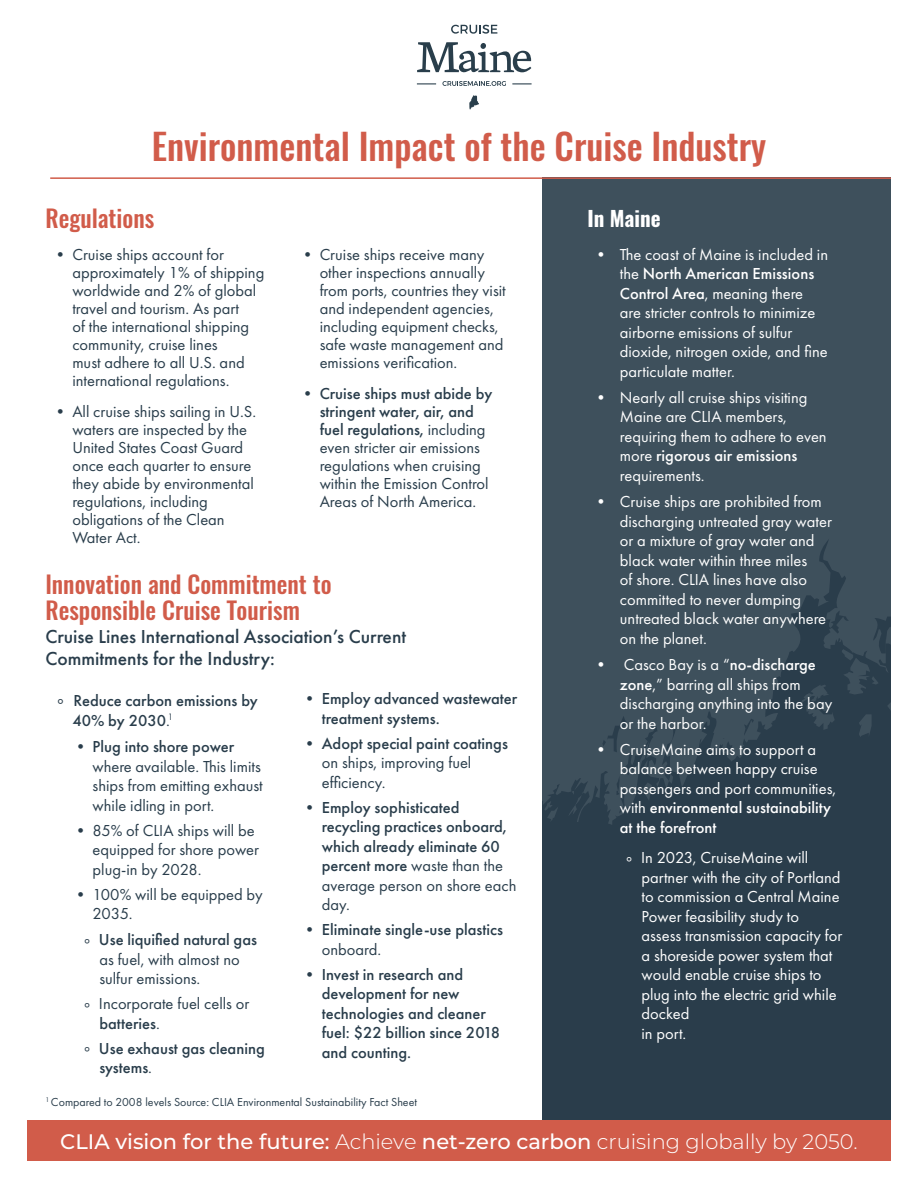
<style>
.page{position:relative;width:918px;height:1188px;background:#fff}
.page>*{position:absolute;margin:0;border:0;box-sizing:border-box;transform-origin:0 0}
.t1{font:500 36px "Oswald";color:#d15c4a}
.t2{font:500 24px/25.5px "Oswald";color:#d15c4a}
.t3{font:500 21px "Montserrat";color:#fff}
.t4{font:700 21px "Oswald";color:#fff}
.t5{font:500 19.5px/21.6px "Futura PT";color:#293d4b}
.t6{font:16.5px/18px "Futura PT";color:#293d4b}
.t7{font:16.5px/19.5px "Futura PT";color:#fff}
.t8{font:500 16.5px/19.5px "Futura PT";color:#293d4b}
.t9{font:12px "Futura PT";color:#293d4b}
.s1{font-weight:500}
.s2{font-weight:400;font-size:18px}
.s3{font-weight:400}
.s4{font-weight:300}
</style>
<div class="page">
<div style="left:542px;top:177px;width:349px;height:943px;background:#2a3d4b"></div>
<svg style="left:542px;top:179px;width:349px;height:646px;fill:#3e505c"></svg>
<div style="left:27px;top:1120px;width:864px;height:41px;background:#d15c4a"></div>
<svg style="left:469px;top:95px;width:10px;height:15px"></svg>
<svg style="left:417px;top:42px;width:114px;height:30px"></svg>
<svg style="left:512px;top:83px;width:20px;height:1px"></svg>
<svg style="left:417px;top:83px;width:19px;height:1px"></svg>
<svg style="left:451px;top:25px;width:46px;height:9px"></svg>
<svg style="left:442px;top:81px;width:64px;height:5px"></svg>
<hr style="left:50px;top:177px;width:841px;height:2px;background:#d15c4a">
<h1 class="t1" style="left:152px;top:121px;width:616px">Environmental Impact of the Cruise Industry</h1>
<h2 class="t2" style="left:45px;top:206px;width:110px">Regulations</h2>
<p class="t6" style="left:72px;top:245px;width:194px;text-indent:-20px">• Cruise ships account for approximately 1% of shipping worldwide and 2% of global travel and tourism. As part<br>of the international shipping community, cruise lines<br>must adhere to all U.S. and international regulations.</p>
<p class="t6" style="left:72px;top:403px;width:185px;text-indent:-20px">• All cruise ships sailing in U.S. waters are inspected by the<br>United States Coast Guard once each quarter to ensure they abide by environmental regulations, including obligations of the Clean<br>Water Act.</p>
<p class="t6" style="left:320px;top:245px;width:188px;text-indent:-20px">• Cruise ships receive many other inspections annually from ports, countries they visit and independent agencies, including equipment checks, safe waste management and emissions verification.</p>
<p class="t6" style="left:320px;top:385px;width:174px;text-indent:-20px"><span class="s1">• Cruise ships must abide by stringent water, air, and fuel regulations,</span> including even stricter air emissions regulations when cruising within the Emission Control<br>Areas of North America.</p>
<h2 class="t2" style="left:45px;top:572px;width:288px">Innovation and Commitment to<br>Responsible Cruise Tourism</h2>
<p class="t5" style="left:45px;top:626px;width:362px">Cruise Lines International Association’s Current<br>Commitments for the Industry:</p>
<p class="t8" style="left:72px;top:691px;width:187px;text-indent:-16px"><span class="s2">◦</span> Reduce carbon emissions by<br>40% by 2030<span class="s3">.</span><sup>1</sup></p>
<p class="t8" style="left:72px;top:737px;width:163px">• Plug into shore power</p>
<p class="t6" style="left:93px;top:756px;width:172px;line-height:19.5px">where available. This limits ships from emitting exhaust while idling in port.</p>
<p class="t6" style="left:93px;top:820px;width:168px;line-height:19.5px;text-indent:-20px">• 85% of CLIA ships will be equipped for shore power plug-in by 2028.</p>
<p class="t6" style="left:93px;top:884px;width:172px;line-height:19.5px;text-indent:-20px">• 100% will be equipped by<br>2035.</p>
<p class="t6" style="left:99px;top:930px;width:159px;line-height:19.5px;text-indent:-16px">◦ <span class="s1">Use liquified natural gas </span>as fuel, with almost no sulfur emissions.</p>
<p class="t6" style="left:99px;top:994px;width:152px;line-height:19.5px;text-indent:-16px">◦ Incorporate fuel cells or <span class="s1">batteries</span>.</p>
<p class="t8" style="left:99px;top:1038px;width:167px;text-indent:-16px"><span class="s3">◦</span> Use exhaust gas cleaning systems<span class="s3">.</span></p>
<p class="t8" style="left:322px;top:689px;width:197px;text-indent:-20px">• Employ advanced wastewater treatment systems.</p>
<p class="t8" style="left:302px;top:734px;width:208px">• Adopt special paint coatings</p>
<p class="t6" style="left:322px;top:753px;width:151px;line-height:19.5px">on ships, improving fuel efficiency.</p>
<p class="t8" style="left:322px;top:797px;width:196px;text-indent:-20px">• Employ sophisticated recycling practices onboard, which already eliminate 60 percent more <span class="s3">waste than the average person on shore each day.</span></p>
<p class="t8" style="left:302px;top:920px;width:203px">• Eliminate single-use plastics</p>
<p class="t6" style="left:322px;top:940px;width:61px">onboard.</p>
<p class="t8" style="left:322px;top:964px;width:180px;text-indent:-20px">• Invest in research and development for new technologies and cleaner fuel: $22 billion since 2018 and counting.</p>
<p class="t9" style="left:45px;top:1095px;width:373px"><sup>1</sup> Compared to 2008 levels Source: CLIA Environmental Sustainability Fact Sheet</p>
<p class="t4" style="left:588px;top:207px;width:75px">In Maine</p>
<p class="t7" style="left:620px;top:244px;width:210px;text-indent:-27px">• The coast of Maine is included in the <span class="s1">North American Emissions<br>Control Area</span>, meaning there are stricter controls to minimize airborne emissions of sulfur dioxide, nitrogen oxide, and fine particulate matter.</p>
<p class="t7" style="left:620px;top:388px;width:208px;text-indent:-27px">• Nearly all cruise ships visiting<br>Maine are CLIA members, requiring them to adhere to even more <span class="s1">rigorous air emissions </span>requirements.</p>
<p class="t7" style="left:620px;top:492px;width:213px;text-indent:-27px">• Cruise ships are prohibited from discharging untreated gray water or a mixture of gray water and black water within three miles<br>of shore. CLIA lines have also committed to never dumping untreated black water anywhere on the planet.</p>
<p class="t7" style="left:620px;top:655px;width:214px;text-indent:-27px">• Casco Bay is a “<span class="s1">no-discharge zone</span>,” barring all ships from discharging anything into the bay or the harbor.</p>
<p class="t7" style="left:620px;top:739px;width:218px;text-indent:-27px">• CruiseMaine aims to support a balance between happy cruise passengers and port communities, with <span class="s1">environmental sustainability at the forefront</span></p>
<p class="t7" style="left:642px;top:848px;width:202px;text-indent:-16px">◦ In 2023, CruiseMaine will partner with the city of Portland to commission a Central Maine<br>Power feasibility study to assess transmission capacity for a shoreside power system that would enable cruise ships to plug into the electric grid while docked<br>in port.</p>
<p class="t3" style="left:60px;top:1127px;width:799px">CLIA vision for the future: <span class="s4">Achieve</span> net-zero carbon <span class="s4">cruising globally by 2050.</span></p>
</div>
